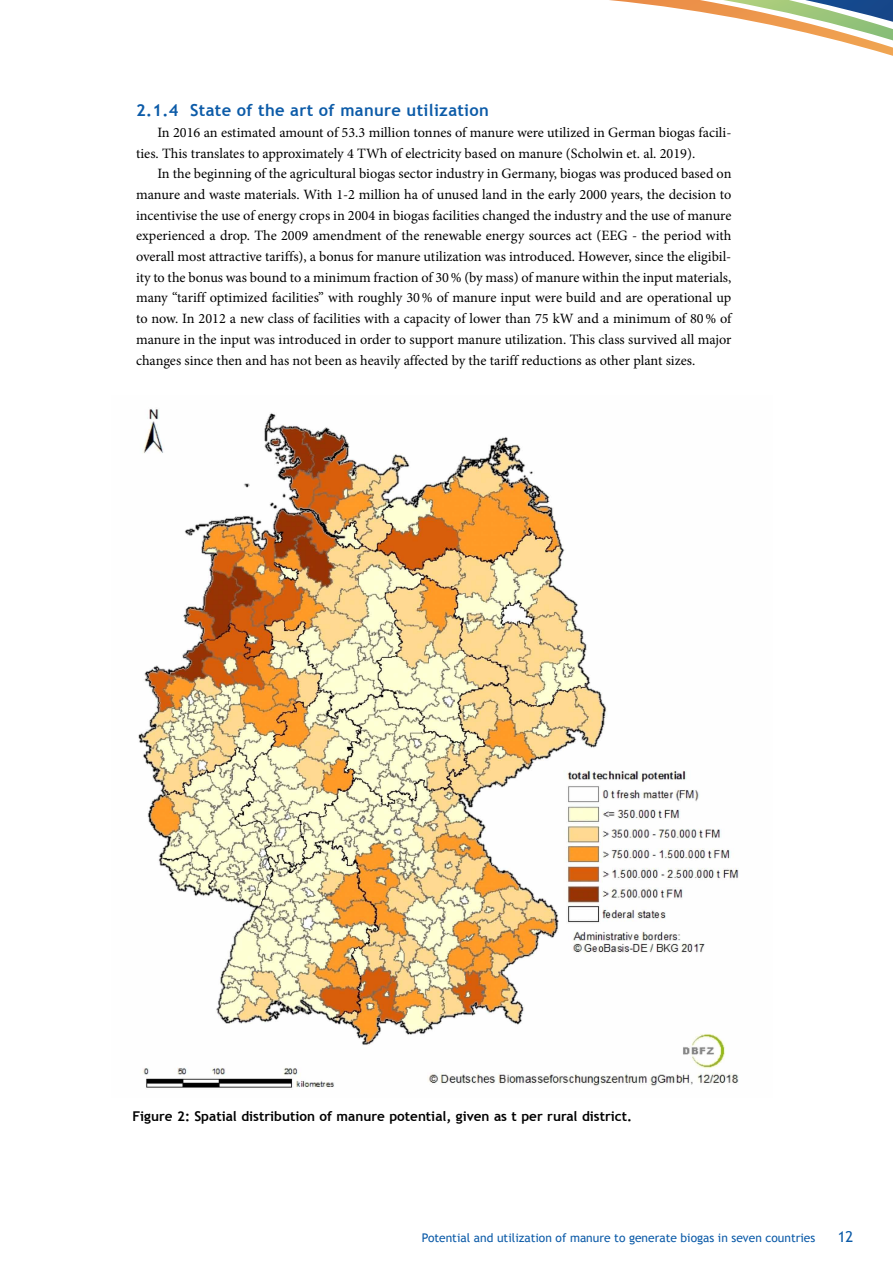
<style>
.page{position:relative;width:893px;height:1263px;background:#fff}
.page>*{position:absolute;margin:0;border:0;box-sizing:border-box;transform-origin:0 0}
.t1{font:700 16.5px "Trebuchet MS";letter-spacing:.02em;color:#0c5ba8}
.t2{font:15px "Trebuchet MS";color:#0c5ba8}
.t3{font:14.25px/20.7px "Minion Pro";color:#000}
.t4{font:700 13.5px "Trebuchet MS";color:#000}
.t5{font:12px "Trebuchet MS";color:#0c5ba8}
</style>
<div class="page">
<svg style="left:609px;top:0;width:284px;height:56px"></svg>
<img style="left:138px;top:409px;width:601px;height:679px">
<p class="t1" style="left:136px;top:100px;width:354px">2.1.4 State of the art of manure utilization</p>
<p class="t3" style="left:136px;top:122px;width:597px;text-indent:21px">In 2016 an estimated amount of 53.3 million tonnes of manure were utilized in German biogas facili&shy;ties. This translates to approximately 4 TWh of electricity based on manure (Scholwin et. al. 2019).</p>
<p class="t3" style="left:136px;top:163px;width:597px;text-align:justify;text-indent:21px">In the beginning of the agricultural biogas sector industry in Germany, biogas was produced based on manure and waste materials. With 1-2 million ha of unused land in the early 2000 years, the decision to incentivise the use of energy crops in 2004 in biogas facilities changed the industry and the use of manure experienced a drop. The 2009 amendment of the renewable energy sources act (EEG - the period with overall most attractive tariffs), a bonus for manure utilization was introduced. However, since the eligibil&shy;ity to the bonus was bound to a minimum fraction of 30% (by mass) of manure within the input materials, many “tariff optimized facilities” with roughly 30% of manure input were build and are operational up to now. In 2012 a new class of facilities with a capacity of lower than 75 kW and a minimum of 80% of manure in the input was introduced in order to support manure utilization. This class survived all major changes since then and has not been as heavily affected by the tariff reductions as other plant sizes.</p>
<p class="t4" style="left:132px;top:1107px;width:501px">Figure 2: Spatial distribution of manure potential, given as t per rural district.</p>
<p class="t5" style="left:422px;top:1231px;width:395px">Potential and utilization of manure to generate biogas in seven countries</p>
<p class="t2" style="left:838px;top:1228px;width:17px">12</p>
</div>
